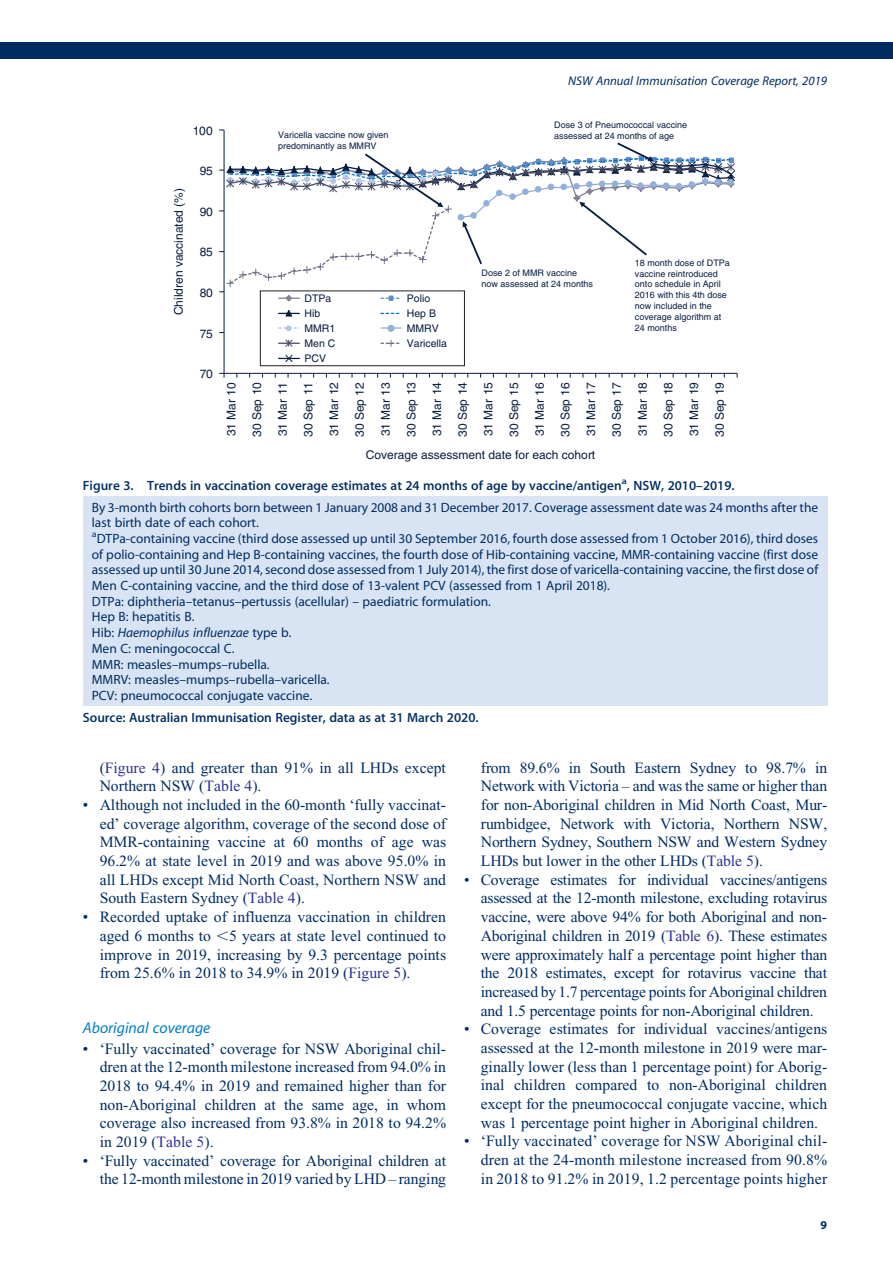
<style>
.page{position:relative;width:893px;height:1263px;background:#fff}
.page>*{position:absolute;margin:0;border:0;box-sizing:border-box;transform-origin:0 0}
.t1{font:15.75px/18.6px "Adv TNR";color:#002c62;text-align:justify}
.t2{font:15.75px "Adv Myriad I";color:#007cc2}
.t3{font:13.5px/15.8px "Adv Myriad R";color:#002c62}
.t4{font:13.5px "Adv Myrsemi B";color:#002c62}
.t5{font:13.5px "Adv Myriad I";color:#002c62}
.t6{font:12.75px "Adv Myriad I";color:#002c62}
.t7{font:12px/25.7px "Helvetica";color:#081d3f;text-align:justify}
.t8{font:12px "Adv Myriad B";color:#002c62}
.t9{font:10.5px "Helvetica";color:#081d3f}
.t10{font:9px/10.8px "Helvetica";color:#081d3f}
.s1{font-family:"Adv Myriad R"}
.s2{color:#2e3092}
.s3{font-family:"Adv M Pi One"}
</style>
<div class="page">
<div style="left:83px;top:497px;width:744px;height:52px;background:#d8e4f3"></div>
<div style="left:83px;top:528px;width:744px;height:84px;background:#d8e4f3"></div>
<div style="left:83px;top:607px;width:744px;height:36px;background:#d8e4f3"></div>
<div style="left:83px;top:638px;width:744px;height:36px;background:#d8e4f3"></div>
<div style="left:83px;top:669px;width:744px;height:37px;background:#d8e4f3"></div>
<hr style="left:224px;top:130px;width:1px;height:243px;background:#081d3f">
<hr style="left:224px;top:373px;width:513px;height:1px;background:#081d3f">
<svg style="left:219px;top:373px;width:6px;height:5px"></svg>
<div style="left:260px;top:290px;width:205px;height:76px;border:1px solid #231f20"></div>
<svg style="left:279px;top:310px;width:20px;height:7px"></svg>
<svg style="left:381px;top:313px;width:19px;height:1px"></svg>
<svg style="left:279px;top:326px;width:20px;height:5px"></svg>
<hr style="left:381px;top:327px;width:20px;height:2px;background:#94afda">
<div style="left:388px;top:325px;width:6px;height:7px;border:1px solid #94afda;border-radius:50%"></div>
<svg style="left:279px;top:339px;width:20px;height:8px"></svg>
<svg style="left:381px;top:340px;width:19px;height:7px"></svg>
<svg style="left:279px;top:354px;width:20px;height:8px"></svg>
<svg style="left:219px;top:143px;width:516px;height:159px"></svg>
<div style="left:0;top:43px;width:893px;height:16px;background:#002c62"></div>
<p class="t7" style="left:193px;top:119px;width:22px">100</p>
<p class="t7" style="left:167px;top:315px;width:129px;rotate:-90deg">Children vaccinated (%)</p>
<p class="t7" style="left:200px;top:159px;width:15px">95</p>
<p class="t7" style="left:200px;top:200px;width:15px">90</p>
<p class="t7" style="left:200px;top:240px;width:15px">85</p>
<p class="t7" style="left:200px;top:281px;width:15px">80</p>
<p class="t7" style="left:200px;top:322px;width:15px">75</p>
<p class="t7" style="left:200px;top:362px;width:15px">70</p>
<p class="t10" style="left:278px;top:131px;width:112px">Varicella vaccine now given predominantly as MMRV</p>
<p class="t6" style="left:568px;top:76px;width:260px">NSW Annual Immunisation Coverage Report, 2019</p>
<p class="t10" style="left:554px;top:120px;width:135px">Dose 3 of Pneumococcal vaccine assessed at 24 months of age</p>
<p class="t9" style="left:304px;top:295px;width:28px">DTPa</p>
<p class="t9" style="left:407px;top:295px;width:25px">Polio</p>
<p class="t9" style="left:304px;top:310px;width:17px">Hib</p>
<p class="t9" style="left:407px;top:310px;width:31px">Hep B</p>
<p class="t9" style="left:304px;top:325px;width:32px">MMR1</p>
<p class="t9" style="left:407px;top:325px;width:34px">MMRV</p>
<p class="t9" style="left:304px;top:340px;width:32px">Men C</p>
<p class="t9" style="left:407px;top:340px;width:42px">Varicella</p>
<p class="t9" style="left:304px;top:355px;width:23px">PCV</p>
<p class="t10" style="left:482px;top:269px;width:113px">Dose 2 of MMR vaccine now assessed at 24 months</p>
<p class="t10" style="left:635px;top:258px;width:97px">18 month dose of DTPa vaccine reintroduced onto schedule in April<br>2016 with this 4th dose now included in the coverage algorithm at<br>24 months</p>
<p class="t7" style="left:220px;top:437px;width:56px;rotate:-90deg">31 Mar 10<br>30 Sep 10<br>31 Mar 11<br>30 Sep 11<br>31 Mar 12<br>30 Sep 12<br>31 Mar 13<br>30 Sep 13<br>31 Mar 14<br>30 Sep 14<br>31 Mar 15<br>30 Sep 15<br>31 Mar 16<br>30 Sep 16<br>31 Mar 17<br>30 Sep 17<br>31 Mar 18<br>30 Sep 18<br>31 Mar 19<br>30 Sep 19</p>
<p class="t7" style="left:366px;top:443px;width:231px">Coverage assessment date for each cohort</p>
<p class="t4" style="left:83px;top:480px;width:653px">Figure 3. Trends in vaccination coverage estimates at 24 months of age by vaccine/antigen<sup>a</sup>, NSW, 2010–2019.</p>
<p class="t3" style="left:92px;top:500px;width:728px">By 3-month birth cohorts born between 1 January 2008 and 31 December 2017. Coverage assessment date was 24 months after the last birth date of each cohort.<br><sup>a</sup>DTPa-containing vaccine (third dose assessed up until 30 September 2016, fourth dose assessed from 1 October 2016), third doses of polio-containing and Hep B-containing vaccines, the fourth dose of Hib-containing vaccine, MMR-containing vaccine (first dose assessed up until 30 June 2014, second dose assessed from 1 July 2014), the first dose of varicella-containing vaccine, the first dose of Men C-containing vaccine, and the third dose of 13-valent PCV (assessed from 1 April 2018).<br>DTPa: diphtheria–tetanus–pertussis (acellular) – paediatric formulation.<br>Hep B: hepatitis B.</p>
<p class="t5" style="left:92px;top:628px;width:201px"><span class="s1">Hib:</span> Haemophilus influenzae <span class="s1">type b.</span></p>
<p class="t3" style="left:92px;top:641px;width:239px">Men C: meningococcal C.<br>MMR: measles–mumps–rubella.<br>MMRV: measles–mumps–rubella–varicella.<br>PCV: pneumococcal conjugate vaccine.</p>
<p class="t4" style="left:83px;top:712px;width:397px">Source: Australian Immunisation Register, data as at 31 March 2020.</p>
<p class="t1" style="left:100px;top:760px;width:348px">(<span class="s2">Figure 4</span>) and greater than 91% in all LHDs except<br>Northern NSW (<span class="s2">Table 4</span>).</p>
<p class="t1" style="left:100px;top:797px;width:348px;text-indent:-17px">• Although not included in the 60-month ‘fully vaccinat&shy;ed’ coverage algorithm, coverage of the second dose of MMR-containing vaccine at 60 months of age was 96.2% at state level in 2019 and was above 95.0% in all LHDs except Mid North Coast, Northern NSW and South Eastern Sydney (<span class="s2">Table 4</span>).</p>
<p class="t1" style="left:100px;top:909px;width:348px;text-indent:-17px">• Recorded uptake of influenza vaccination in children aged 6 months to <span class="s3">,</span>5 years at state level continued to improve in 2019, increasing by 9.3 percentage points from 25.6% in 2018 to 34.9% in 2019 (<span class="s2">Figure 5</span>).</p>
<p class="t2" style="left:83px;top:1021px;width:129px">Aboriginal coverage</p>
<p class="t1" style="left:100px;top:1040px;width:348px;text-indent:-17px">• ‘Fully vaccinated’ coverage for NSW Aboriginal chil&shy;dren at the 12-month milestone increased from 94.0% in 2018 to 94.4% in 2019 and remained higher than for non-Aboriginal children at the same age, in whom coverage also increased from 93.8% in 2018 to 94.2% in 2019 (<span class="s2">Table 5</span>).</p>
<p class="t1" style="left:83px;top:1152px;width:365px;text-align:right">• ‘Fully vaccinated’ coverage for Aboriginal children at the 12-month milestone in 2019 varied by LHD – ranging</p>
<p class="t1" style="left:481px;top:760px;width:348px">from 89.6% in South Eastern Sydney to 98.7% in Network with Victoria – and was the same or higher than for non-Aboriginal children in Mid North Coast, Mur&shy;rumbidgee, Network with Victoria, Northern NSW, Northern Sydney, Southern NSW and Western Sydney LHDs but lower in the other LHDs (<span class="s2">Table 5</span>).</p>
<p class="t1" style="left:481px;top:872px;width:348px;text-indent:-17px">• Coverage estimates for individual vaccines/antigens assessed at the 12-month milestone, excluding rotavirus vaccine, were above 94% for both Aboriginal and non-Aboriginal children in 2019 (<span class="s2">Table 6</span>). These estimates were approximately half a percentage point higher than the 2018 estimates, except for rotavirus vaccine that increased by 1.7 percentage points for Aboriginal children and 1.5 percentage points for non-Aboriginal children.</p>
<p class="t1" style="left:481px;top:1021px;width:348px;text-indent:-17px">• Coverage estimates for individual vaccines/antigens assessed at the 12-month milestone in 2019 were mar&shy;ginally lower (less than 1 percentage point) for Aborig&shy;inal children compared to non-Aboriginal children except for the pneumococcal conjugate vaccine, which was 1 percentage point higher in Aboriginal children.</p>
<p class="t1" style="left:481px;top:1133px;width:348px;text-indent:-17px">• ‘Fully vaccinated’ coverage for NSW Aboriginal chil&shy;dren at the 24-month milestone increased from 90.8% in 2018 to 91.2% in 2019, 1.2 percentage points higher</p>
<p class="t8" style="left:821px;top:1220px;width:8px">9</p>
</div>
